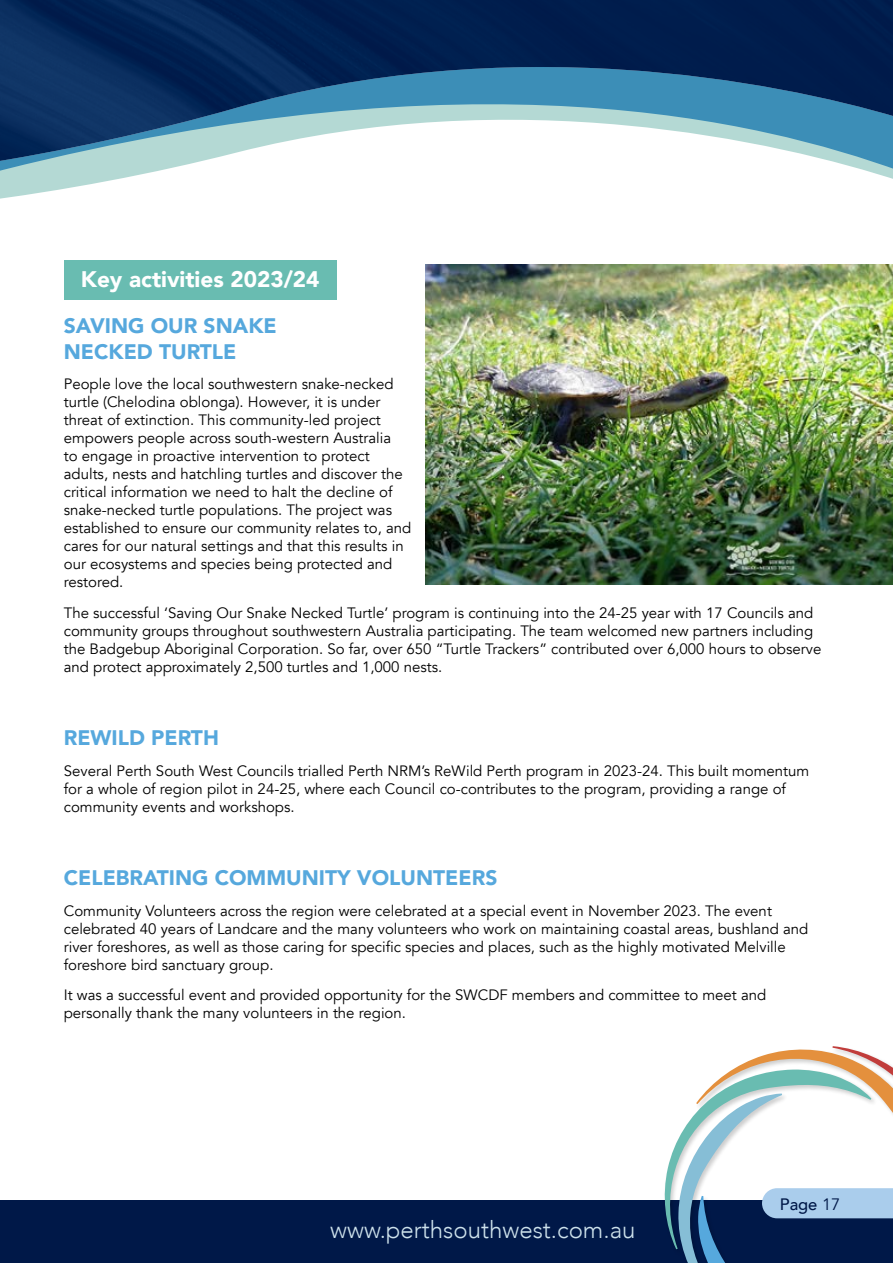
<style>
.page{position:relative;width:893px;height:1263px;background:#fff}
.page>*{position:absolute;margin:0;border:0;box-sizing:border-box;transform-origin:0 0}
.t1{font:300 24px "Avenir";color:#cde1eb}
.t2{font:900 22.5px "Avenir";color:#fff}
.t3{font:900 21px/25.2px "Avenir";color:#56a8dd}
.t4{font:500 16.5px "Avenir";color:#001848}
.Body_text{font:15px/18px "Avenir";color:#000}
.s1{font-weight:400}
</style>
<div class="page">
<svg style="left:0;top:162px;width:893px;height:37px"></svg>
<img style="left:0;top:0;width:893px;height:162px">
<div style="left:64px;top:260px;width:272px;height:39px;background:#69bcb1"></div>
<img style="left:425px;top:264px;width:468px;height:321px">
<div style="left:0;top:1200px;width:893px;height:63px;background:#001848"></div>
<svg style="left:664px;top:1046px;width:229px;height:217px"></svg>
<h3 class="t2" style="left:81px;top:260px;width:240px">Key activities 2023/24</h3>
<h4 class="t3" style="left:64px;top:313px;width:214px">SAVING OUR SNAKE<br>NECKED TURTLE</h4>
<p class="Body_text" style="left:64px;top:375px;width:349px">People love the local southwestern snake-necked turtle (Chelodina oblonga). However, it is under threat of extinction. This community-led project empowers people across south-western Australia<br>to engage in proactive intervention to protect adults, nests and hatchling turtles and discover the critical information we need to halt the decline of snake-necked turtle populations. The project was established to ensure our community relates to, and cares for our natural settings and that this results in our ecosystems and species being protected and restored.</p>
<p class="Body_text" style="left:64px;top:604px;width:759px">The successful ‘Saving Our Snake Necked Turtle’ program is continuing into the 24-25 year with 17 Councils and community groups throughout southwestern Australia participating. The team welcomed new partners including the Badgebup Aboriginal Corporation. So far, over 650 “Turtle Trackers” contributed over 6,000 hours to observe and protect approximately 2,500 turtles and 1,000 nests.</p>
<h4 class="t3" style="left:64px;top:725px;width:157px">REWILD PERTH</h4>
<p class="Body_text" style="left:64px;top:762px;width:747px">Several Perth South West Councils trialled Perth NRM’s ReWild Perth program in 2023-24. This built momentum for a whole of region pilot in 24-25, where each Council co-contributes to the program, providing a range of community events and workshops.</p>
<h4 class="t3" style="left:64px;top:864px;width:435px">CELEBRATING COMMUNITY VOLUNTEERS</h4>
<p class="Body_text" style="left:64px;top:902px;width:746px">Community Volunteers across the region were celebrated at a special event in November 2023. The event celebrated 40 years of Landcare and the many volunteers who work on maintaining coastal areas, bushland and river foreshores, as well as those caring for specific species and places, such as the highly motivated Melville foreshore bird sanctuary group.</p>
<p class="Body_text" style="left:64px;top:986px;width:704px">It was a successful event and provided opportunity for the SWCDF members and committee to meet and personally thank the many volunteers in the region.</p>
<h1 class="t1" style="left:330px;top:1215px;width:307px">www.perthsouthwest.com.au</h1>
<p class="t4" style="left:780px;top:1190px;width:62px">Page <span class="s1">17</span></p>
</div>
